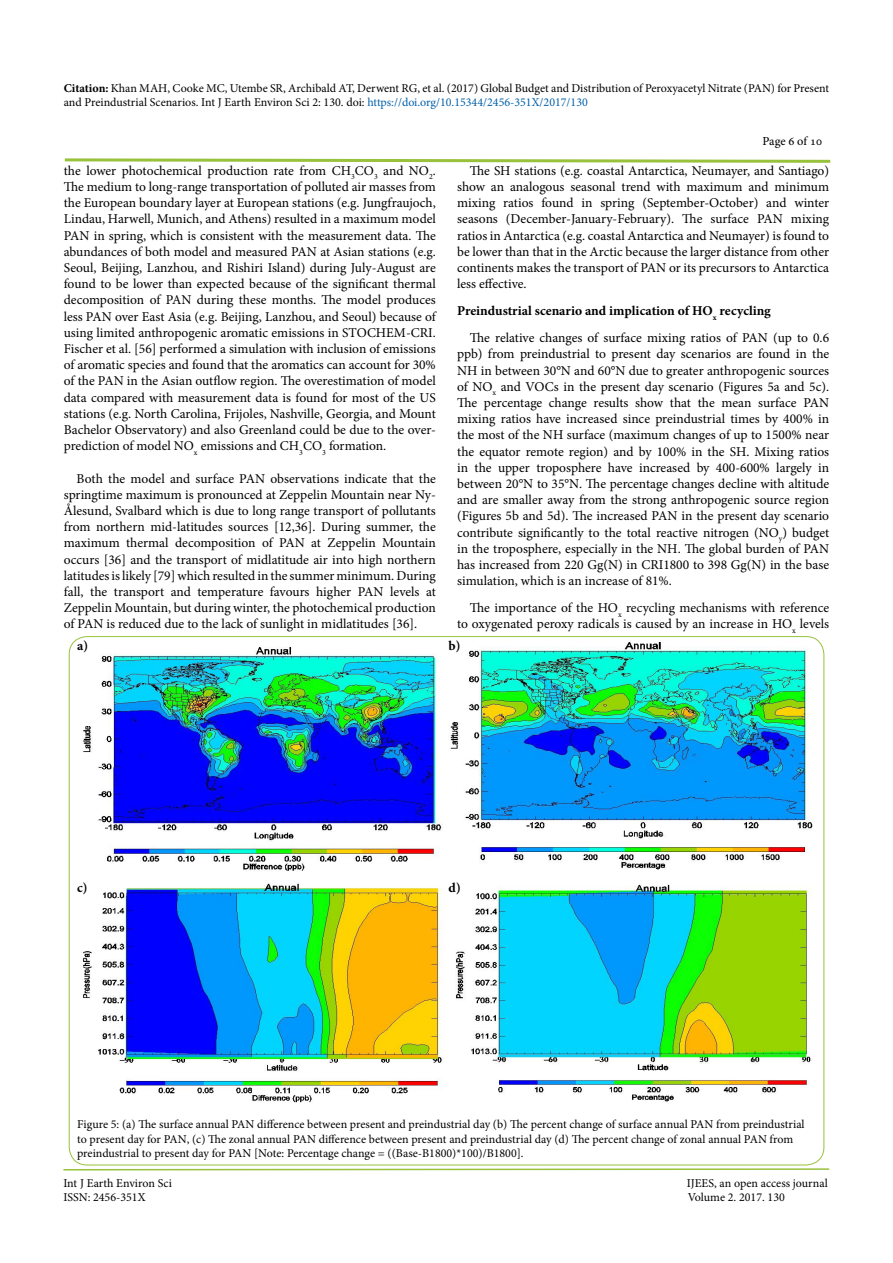
<style>
.page{position:relative;width:893px;height:1263px;background:#fff}
.page>*{position:absolute;margin:0;border:0;box-sizing:border-box;transform-origin:0 0}
.t1{font:13.5px/16.2px "Minion Pro";color:#000;text-align:justify}
.t2{font:700 13.5px "Minion Pro";color:#000}
.t3{font:12px/14.4px "Minion Pro";color:#000}
.t4{font:12px "Adobe Hebrew";letter-spacing:-.005em;color:#000}
.s1{font-weight:700}
.s2{color:#0060a8}
</style>
<div class="page">
<svg style="left:63px;top:1168px;width:767px;height:3px"></svg>
<svg style="left:64px;top:158px;width:767px;height:5px"></svg>
<img style="left:83px;top:647px;width:359px;height:224px">
<img style="left:83px;top:883px;width:360px;height:220px">
<img style="left:450px;top:640px;width:367px;height:230px">
<img style="left:456px;top:884px;width:355px;height:218px">
<p class="t3" style="left:64px;top:81px;width:767px"><span class="s1">Citation:</span> Khan MAH, Cooke MC, Utembe SR, Archibald AT, Derwent RG, et al. (2017) Global Budget and Distribution of Peroxyacetyl Nitrate (PAN) for Present and Preindustrial Scenarios. Int J Earth Environ Sci 2: 130. doi: <span class="s2">https://doi.org/10.15344/2456-351X/2017/130</span></p>
<p class="t1" style="left:64px;top:162px;width:374px">the lower photochemical production rate from CH<sub>3</sub>CO<sub>3</sub> and NO<sub>2</sub>.<br>The medium to long-range transportation of polluted air masses from the European boundary layer at European stations (e.g. Jungfraujoch, Lindau, Harwell, Munich, and Athens) resulted in a maximum model PAN in spring, which is consistent with the measurement data. The abundances of both model and measured PAN at Asian stations (e.g.<br>Seoul, Beijing, Lanzhou, and Rishiri Island) during July-August are found to be lower than expected because of the significant thermal decomposition of PAN during these months. The model produces less PAN over East Asia (e.g. Beijing, Lanzhou, and Seoul) because of using limited anthropogenic aromatic emissions in STOCHEM-CRI.<br>Fischer et al. [56] performed a simulation with inclusion of emissions of aromatic species and found that the aromatics can account for 30% of the PAN in the Asian outflow region. The overestimation of model data compared with measurement data is found for most of the US stations (e.g. North Carolina, Frijoles, Nashville, Georgia, and Mount Bachelor Observatory) and also Greenland could be due to the over&shy;prediction of model NO<sub>x</sub> emissions and CH<sub>3</sub>CO<sub>3</sub> formation.</p>
<p class="t1" style="left:64px;top:470px;width:374px;text-indent:13px">Both the model and surface PAN observations indicate that the springtime maximum is pronounced at Zeppelin Mountain near Ny-Ålesund, Svalbard which is due to long range transport of pollutants from northern mid-latitudes sources [12,36]. During summer, the maximum thermal decomposition of PAN at Zeppelin Mountain occurs [36] and the transport of midlatitude air into high northern latitudes is likely [79] which resulted in the summer minimum. During fall, the transport and temperature favours higher PAN levels at Zeppelin Mountain, but during winter, the photochemical production of PAN is reduced due to the lack of sunlight in midlatitudes [36].</p>
<p class="t4" style="left:763px;top:134px;width:61px">Page 6 of 10</p>
<p class="t1" style="left:457px;top:162px;width:374px;text-indent:13px">The SH stations (e.g. coastal Antarctica, Neumayer, and Santiago) show an analogous seasonal trend with maximum and minimum mixing ratios found in spring (September-October) and winter seasons (December-January-February). The surface PAN mixing ratios in Antarctica (e.g. coastal Antarctica and Neumayer) is found to be lower than that in the Arctic because the larger distance from other continents makes the transport of PAN or its precursors to Antarctica less effective.</p>
<p class="t1" style="left:470px;top:297px;width:361px;line-height:27px;text-indent:-13px"><span class="s1">Preindustrial scenario and implication of HO</span><sub>x</sub> <span class="s1">recycling<br></span>The relative changes of surface mixing ratios of PAN (up to 0.6</p>
<p class="t1" style="left:457px;top:346px;width:374px">ppb) from preindustrial to present day scenarios are found in the NH in between 30°N and 60°N due to greater anthropogenic sources of NO<sub>x</sub> and VOCs in the present day scenario (Figures 5a and 5c).<br>The percentage change results show that the mean surface PAN mixing ratios have increased since preindustrial times by 400% in the most of the NH surface (maximum changes of up to 1500% near the equator remote region) and by 100% in the SH. Mixing ratios in the upper troposphere have increased by 400-600% largely in between 20°N to 35°N. The percentage changes decline with altitude and are smaller away from the strong anthropogenic source region (Figures 5b and 5d). The increased PAN in the present day scenario contribute significantly to the total reactive nitrogen (NO<sub>y</sub>) budget in the troposphere, especially in the NH. The global burden of PAN has increased from 220 Gg(N) in CRI1800 to 398 Gg(N) in the base simulation, which is an increase of 81%.</p>
<p class="t1" style="left:457px;top:600px;width:374px;text-align:right">The importance of the HO<sub>x</sub> recycling mechanisms with reference to oxygenated peroxy radicals is caused by an increase in HO<sub>x</sub> levels</p>
<p class="t2" style="left:77px;top:636px;width:13px">a)</p>
<p class="t2" style="left:449px;top:636px;width:13px">b)</p>
<p class="t2" style="left:77px;top:878px;width:12px">c)</p>
<p class="t2" style="left:449px;top:878px;width:14px">d)</p>
<p class="t3" style="left:77px;top:1117px;width:729px">Figure 5: (a) The surface annual PAN difference between present and preindustrial day (b) The percent change of surface annual PAN from preindustrial to present day for PAN, (c) The zonal annual PAN difference between present and preindustrial day (d) The percent change of zonal annual PAN from preindustrial to present day for PAN [Note: Percentage change = ((Base-B1800)*100)/B1800].</p>
<p class="t3" style="left:63px;top:1176px;width:110px">Int J Earth Environ Sci</p>
<p class="t3" style="left:687px;top:1176px;width:142px">IJEES, an open access journal</p>
<p class="t3" style="left:63px;top:1190px;width:84px">ISSN: 2456-351X</p>
<p class="t3" style="left:688px;top:1190px;width:99px">Volume 2. 2017. 130</p>
</div>
